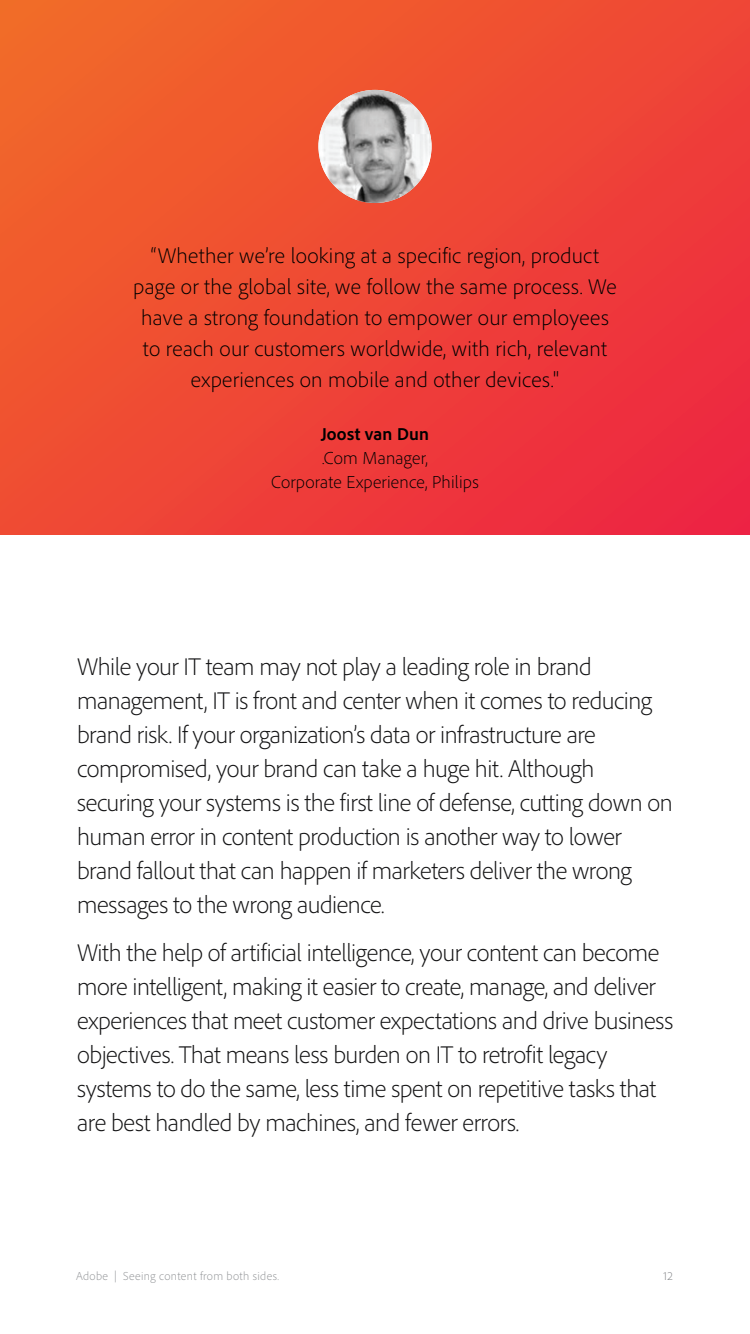
<style>
.page{position:relative;width:750px;height:1334px;background:#fff}
.page>*{position:absolute;margin:0;border:0;box-sizing:border-box;transform-origin:0 0}
.t1{font:300 25px/34px "Adobe Clean";letter-spacing:-.02em;color:#131314}
.t2{font:300 22px/31px "Adobe Clean";letter-spacing:.015em;color:#000;text-align:center}
.t3{font:300 18px/24px "Adobe Clean";letter-spacing:.01em;color:#000;text-align:center}
.t4{font:700 18px "Adobe Clean";letter-spacing:.01em;color:#000}
.t5{font:300 12px "Adobe Clean";letter-spacing:.03em;color:#939598}
.t6{font:300 12px "Adobe Clean";color:#808285}
</style>
<div class="page">
<svg style="left:0;top:0;width:750px;height:535px;background:#ef4734"></svg>
<img style="left:318px;top:90px;width:114px;height:113px;border-radius:57px">
<p class="t2" style="left:133px;top:239px;width:485px">“Whether we’re looking at a specific region, product page or the global site, we follow the same process. We have a strong foundation to empower our employees to reach our customers worldwide, with rich, relevant experiences on mobile and other devices."</p>
<p class="t4" style="left:321px;top:422px;width:109px">Joost van Dun</p>
<p class="t3" style="left:271px;top:445px;width:209px">.Com Manager,<br>Corporate Experience, Philips</p>
<p class="t1" style="left:77px;top:649px;width:597px">While your IT team may not play a leading role in brand management, IT is front and center when it comes to reducing brand risk. If your organization’s data or infrastructure are compromised, your brand can take a huge hit. Although securing your systems is the first line of defense, cutting down on human error in content production is another way to lower brand fallout that can happen if marketers deliver the wrong messages to the wrong audience.</p>
<p class="t1" style="left:77px;top:935px;width:598px">With the help of artificial intelligence, your content can become more intelligent, making it easier to create, manage, and deliver experiences that meet customer expectations and drive business objectives. That means less burden on IT to retrofit legacy systems to do the same, less time spent on repetitive tasks that are best handled by machines, and fewer errors.</p>
<p class="t5" style="left:76px;top:1269px;width:205px">Adobe | Seeing content from both sides.</p>
<p class="t6" style="left:664px;top:1269px;width:11px">12</p>
</div>
